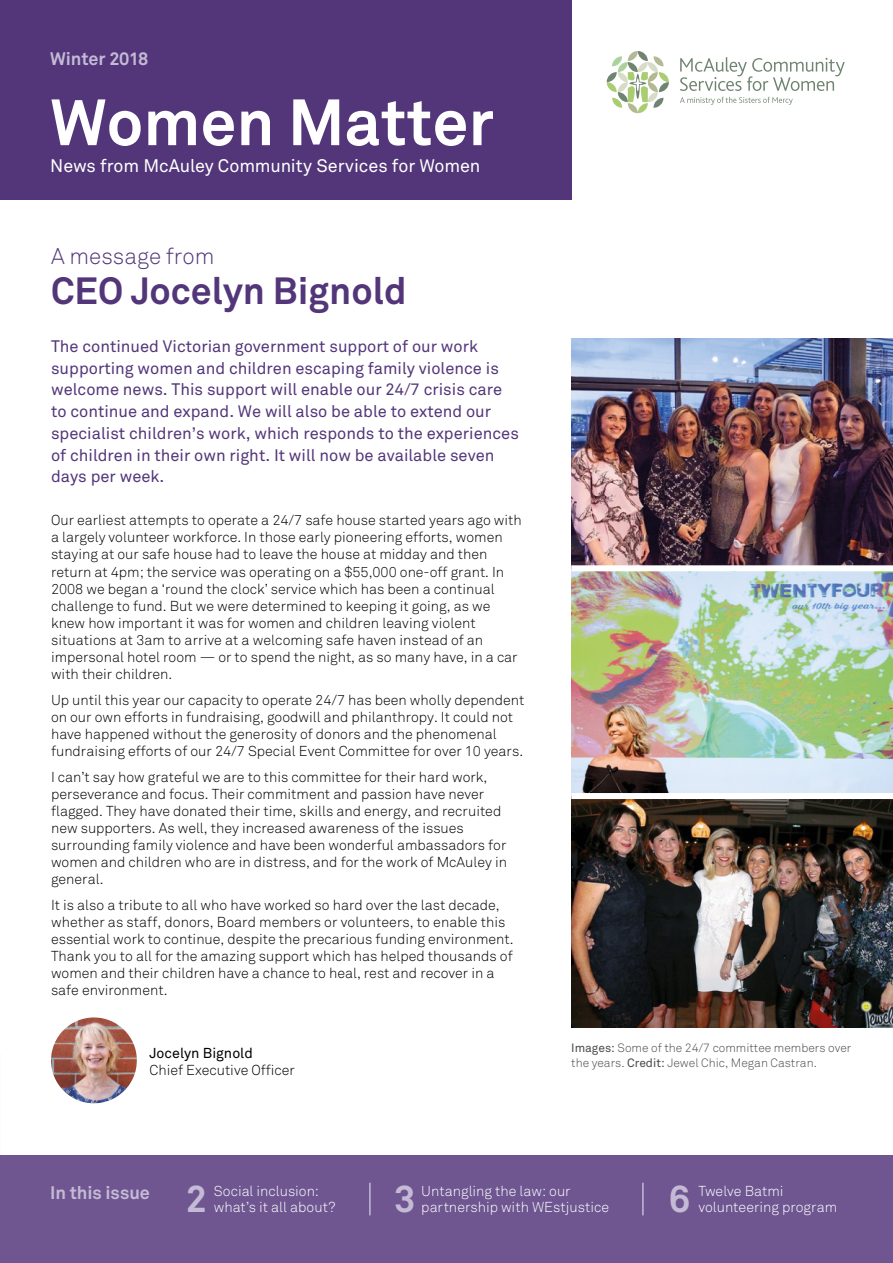
<style>
.page{position:relative;width:893px;height:1263px;background:#fff}
.page>*{position:absolute;margin:0;border:0;box-sizing:border-box;transform-origin:0 0}
.t1{font:700 64.5px "Akkurat";color:#fff}
.t2{font:700 37.5px "Akkurat";color:#53367a}
.t3{font:700 37.5px "Akkurat";color:#c4bad6}
.t4{font:300 22.5px "Akkurat";color:#53367a}
.t5{font:18px "Akkurat";letter-spacing:-.005em;color:#fff}
.t6{font:700 18px "Akkurat";letter-spacing:-.005em;color:#c4bad6}
.t7{font:16.5px/21.8px "Akkurat";color:#53367a}
.t8{font:300 14.25px/17.1px "Akkurat";color:#000}
.t9{font:300 14.25px/16.5px "Akkurat";color:#fff}
.t10{font:14.25px "Akkurat";color:#000}
.t11{font:300 12px/14.4px "Akkurat";color:#4a4a49}
.s1{font-weight:400}
</style>
<div class="page">
<img style="left:571px;top:799px;width:322px;height:228px">
<div style="left:0;top:0;width:571px;height:200px;background:#53367a"></div>
<div style="left:0;top:1155px;width:893px;height:108px;background:#6f5691"></div>
<svg style="left:607px;top:51px;width:62px;height:62px"></svg>
<svg style="left:680px;top:57px;width:165px;height:34px"></svg>
<svg style="left:680px;top:97px;width:113px;height:8px"></svg>
<hr style="left:369px;top:1183px;width:2px;height:32px;background:#c4bad6">
<hr style="left:642px;top:1183px;width:2px;height:32px;background:#c4bad6">
<img style="left:571px;top:571px;width:322px;height:222px">
<img style="left:571px;top:339px;width:322px;height:226px">
<img style="left:51px;top:1017px;width:86px;height:86px;border-radius:43px">
<p class="t6" style="left:50px;top:48px;width:100px">Winter 2018</p>
<h1 class="t1" style="left:50px;top:82px;width:445px">Women Matter</h1>
<p class="t5" style="left:50px;top:155px;width:432px">News from McAuley Community Services for Women</p>
<h3 class="t4" style="left:51px;top:243px;width:165px">A message from</h3>
<h2 class="t2" style="left:51px;top:267px;width:357px">CEO Jocelyn Bignold</h2>
<p class="t7" style="left:51px;top:336px;width:469px">The continued Victorian government support of our work supporting women and children escaping family violence is welcome news. This support will enable our 24/7 crisis care to continue and expand. We will also be able to extend our specialist children’s work, which responds to the experiences of children in their own right. It will now be available seven days per week.</p>
<p class="t8" style="left:51px;top:512px;width:472px">Our earliest attempts to operate a 24/7 safe house started years ago with a largely volunteer workforce. In those early pioneering efforts, women staying at our safe house had to leave the house at midday and then return at 4pm; the service was operating on a $55,000 one-off grant. In 2008 we began a ‘round the clock’ service which has been a continual challenge to fund. But we were determined to keeping it going, as we knew how important it was for women and children leaving violent situations at 3am to arrive at a welcoming safe haven instead of an impersonal hotel room — or to spend the night, as so many have, in a car with their children.</p>
<p class="t8" style="left:51px;top:691px;width:475px">Up until this year our capacity to operate 24/7 has been wholly dependent on our own efforts in fundraising, goodwill and philanthropy. It could not have happened without the generosity of donors and the phenomenal fundraising efforts of our 24/7 Special Event Committee for over 10 years.</p>
<p class="t8" style="left:51px;top:768px;width:457px">I can’t say how grateful we are to this committee for their hard work, perseverance and focus. Their commitment and passion have never flagged. They have donated their time, skills and energy, and recruited new supporters. As well, they increased awareness of the issues surrounding family violence and have been wonderful ambassadors for women and children who are in distress, and for the work of McAuley in general.</p>
<p class="t8" style="left:51px;top:897px;width:464px">It is also a tribute to all who have worked so hard over the last decade, whether as staff, donors, Board members or volunteers, to enable this essential work to continue, despite the precarious funding environment.<br>Thank you to all for the amazing support which has helped thousands of women and their children have a chance to heal, rest and recover in a safe environment.</p>
<p class="t10" style="left:150px;top:1044px;width:105px">Jocelyn Bignold</p>
<p class="t8" style="left:150px;top:1061px;width:147px">Chief Executive Officer</p>
<p class="t11" style="left:571px;top:1041px;width:282px"><span class="s1">Images:</span> Some of the 24/7 committee members over the years. <span class="s1">Credit:</span> Jewel Chic, Megan Castran.</p>
<p class="t6" style="left:50px;top:1181px;width:101px">In this issue</p>
<h2 class="t3" style="left:186px;top:1175px;width:23px">2</h2>
<p class="t9" style="left:214px;top:1183px;width:123px">Social inclusion: what’s it all about?</p>
<h2 class="t3" style="left:394px;top:1175px;width:23px">3</h2>
<p class="t9" style="left:421px;top:1183px;width:190px">Untangling the law: our partnership with WEstjustice</p>
<h2 class="t3" style="left:669px;top:1175px;width:23px">6</h2>
<p class="t9" style="left:698px;top:1183px;width:140px">Twelve Batmi volunteering program</p>
</div>
